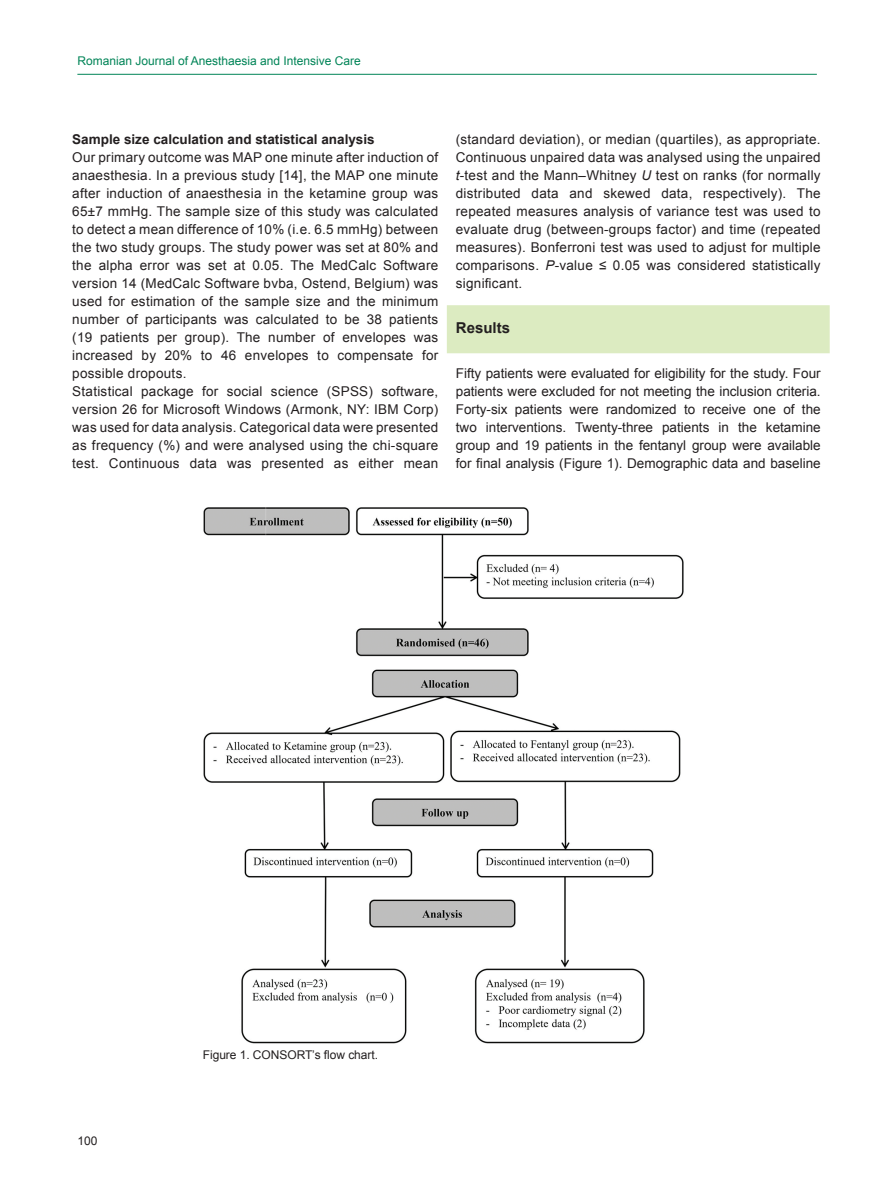
<style>
.page{position:relative;width:893px;height:1191px;background:#fff}
.page>*{position:absolute;margin:0;border:0;box-sizing:border-box;transform-origin:0 0}
._1__SUBTITLE{font:700 15px "Arial";color:#231f20}
.TEKST{font:13.5px/18px "Arial";letter-spacing:.02em;color:#231f20;text-align:justify}
._1_1_SUB-TITLE{font:700 13.5px "Arial";color:#231f20}
.t1{font:12px "Arial";color:#008457}
.Table_captipn{font:12px "Arial";letter-spacing:-.005em;color:#231f20}
.s1{font-style:italic}
</style>
<div class="page">
<hr style="left:77px;top:74px;width:740px;height:1px;background:#008457">
<div style="left:447px;top:305px;width:383px;height:48px;background:#dcebc1"></div>
<img style="left:203px;top:507px;width:481px;height:537px">
<p class="t1" style="left:77px;top:53px;width:285px">Romanian Journal of Anesthaesia and Intensive Care</p>
<p class="_1_1_SUB-TITLE" style="left:72px;top:130px;width:304px">Sample size calculation and statistical analysis</p>
<p class="TEKST" style="left:72px;top:148px;width:368px">Our primary outcome was MAP one minute after induction of anaesthesia. In a previous study [14], the MAP one minute after induction of anaesthesia in the ketamine group was 65±7 mmHg. The sample size of this study was calculated to detect a mean difference of 10% (i.e. 6.5 mmHg) between the two study groups. The study power was set at 80% and the alpha error was set at 0.05. The MedCalc Software version 14 (MedCalc Software bvba, Ostend, Belgium) was used for estimation of the sample size and the minimum number of participants was calculated to be 38 patients (19 patients per group). The number of envelopes was increased by 20% to 46 envelopes to compensate for possible dropouts.</p>
<p class="TEKST" style="left:72px;top:382px;width:368px">Statistical package for social science (SPSS) software, version 26 for Microsoft Windows (Armonk, NY: IBM Corp) was used for data analysis. Categorical data were presented as frequency (%) and were analysed using the chi-square test. Continuous data was presented as either mean</p>
<p class="TEKST" style="left:456px;top:130px;width:366px">(standard deviation), or median (quartiles), as appropriate.<br>Continuous unpaired data was analysed using the unpaired <span class="s1">t</span>-test and the Mann–Whitney <span class="s1">U</span> test on ranks (for normally distributed data and skewed data, respectively). The repeated measures analysis of variance test was used to evaluate drug (between-groups factor) and time (repeated measures). Bonferroni test was used to adjust for multiple comparisons. <span class="s1">P</span>-value ≤ 0.05 was considered statistically significant.</p>
<p class="_1__SUBTITLE" style="left:456px;top:317px;width:56px">Results</p>
<p class="TEKST" style="left:456px;top:364px;width:366px">Fifty patients were evaluated for eligibility for the study. Four patients were excluded for not meeting the inclusion criteria.<br>Forty-six patients were randomized to receive one of the two interventions. Twenty-three patients in the ketamine group and 19 patients in the fentanyl group were available for final analysis (Figure 1). Demographic data and baseline</p>
<p class="Table_captipn" style="left:78px;top:1132px;width:22px">100</p>
<p class="Table_captipn" style="left:203px;top:1046px;width:177px">Figure 1. CONSORT’s flow chart.</p>
</div>
